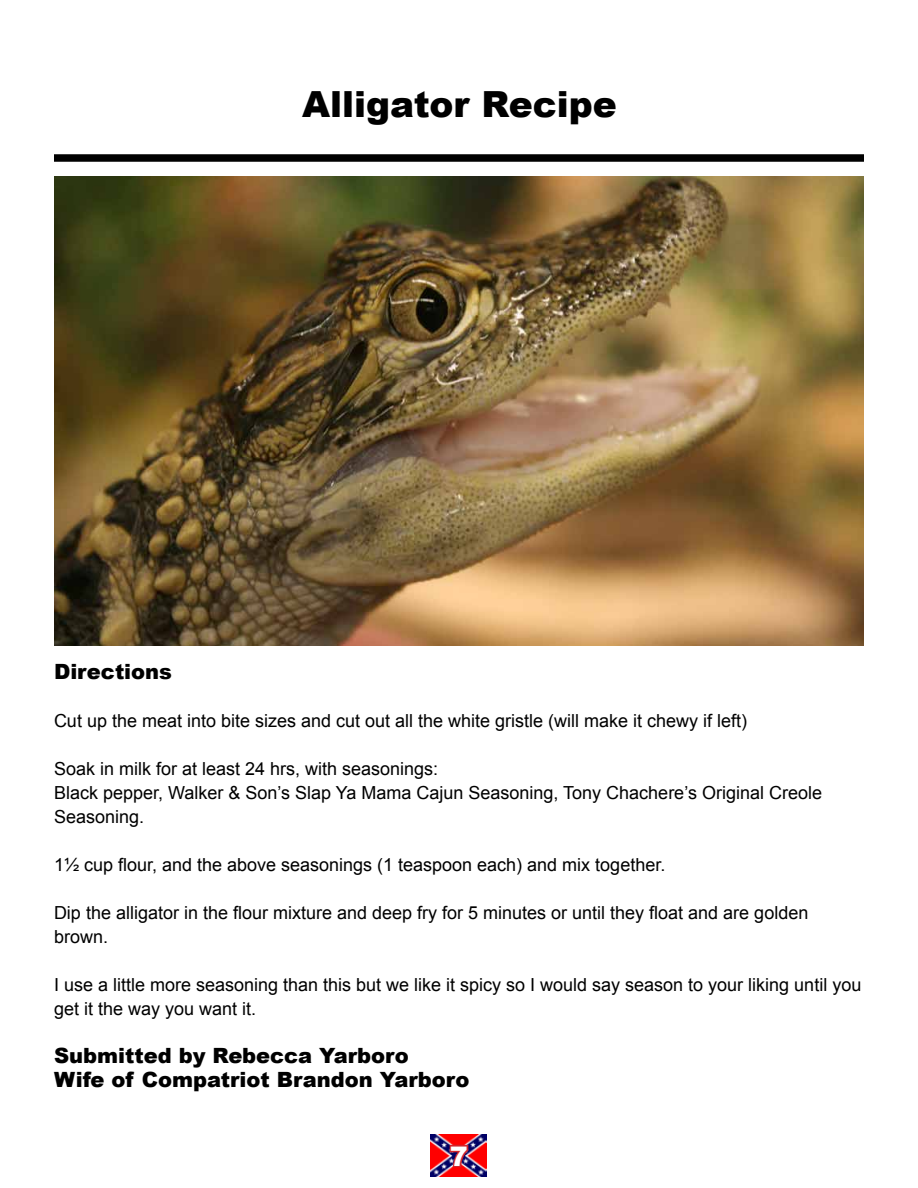
<style>
.page{position:relative;width:918px;height:1188px;background:#fff}
.page>*{position:absolute;margin:0;border:0;box-sizing:border-box;transform-origin:0 0}
.t1{font:900 36px "Arial";color:#000}
.t2{font:900 27px "Arial";color:#fff}
.t3{font:900 21px/24px "Arial";color:#000}
.t4{font:18px/24px "Arial";color:#000}
</style>
<div class="page">
<img style="left:431px;top:1134px;width:56px;height:42px">
<div style="left:54px;top:154px;width:810px;height:8px;background:#000"></div>
<img style="left:54px;top:176px;width:810px;height:470px">
<svg style="left:448px;top:1143px;width:22px;height:26px"></svg>
<h1 class="t1" style="left:302px;top:78px;width:316px">Alligator Recipe</h1>
<p class="t3" style="left:54px;top:659px;width:120px">Directions</p>
<p class="t4" style="left:54px;top:709px;width:695px">Cut up the meat into bite sizes and cut out all the white gristle (will make it chewy if left)</p>
<p class="t4" style="left:54px;top:757px;width:770px">Soak in milk for at least 24 hrs, with seasonings:<br>Black pepper, Walker &amp; Son’s Slap Ya Mama Cajun Seasoning, Tony Chachere’s Original Creole<br>Seasoning.</p>
<p class="t4" style="left:54px;top:853px;width:613px">1½ cup flour, and the above seasonings (1 teaspoon each) and mix together.</p>
<p class="t4" style="left:54px;top:901px;width:756px">Dip the alligator in the flour mixture and deep fry for 5 minutes or until they float and are golden brown.</p>
<p class="t4" style="left:54px;top:973px;width:809px">I use a little more seasoning than this but we like it spicy so I would say season to your liking until you get it the way you want it.</p>
<p class="t3" style="left:54px;top:1043px;width:417px">Submitted by Rebecca Yarboro<br>Wife of Compatriot Brandon Yarboro</p>
<h2 class="t2" style="left:450px;top:1136px;width:20px">7</h2>
</div>
